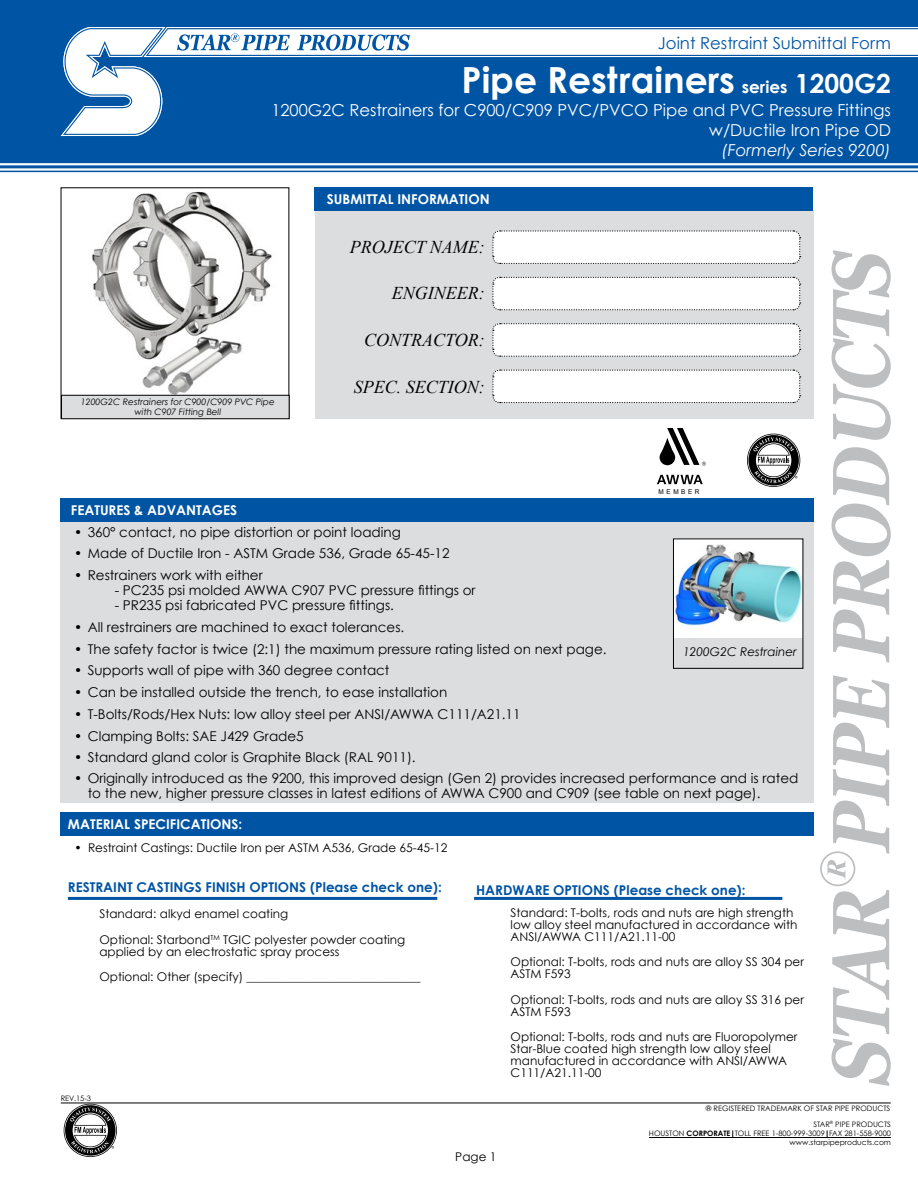
<style>
.page{position:relative;width:918px;height:1188px;background:#fff}
.page>*{position:absolute;margin:0;border:0;box-sizing:border-box;transform-origin:0 0}
.t1{font:700 36px "Century Gothic";color:#fff}
.t2{font:italic 18px "Times New Roman";color:#000}
.t3{font:700 16.8px "Century Gothic";color:#fff}
.t4{font:16.5px/19.8px "Century Gothic";color:#fff;text-align:right}
.t5{font:16.5px "Century Gothic";color:#0054a4}
.t6{font:italic 16.5px "Century Gothic";color:#fff}
.t7{font:13.5px/15px "Century Gothic";color:#000}
.t8{font:700 13.5px "Century Gothic";color:#0054a4}
.t9{font:700 13.5px "Century Gothic";color:#fff}
.t10{font:12px/12px "Century Gothic";color:#000}
.t11{font:italic 12px "Century Gothic";color:#000}
.t12{font:italic 8.85px/10.1px "Century Gothic";color:#000;text-align:center}
.t13{font:7.5px/16px "Century Gothic";color:#000;text-align:right}
.t14{font:6.6px "Arial";letter-spacing:.405em;color:#000;scale:.96 1}
.s1{font-size:26.4px}
.s2{font-weight:700}
</style>
<div class="page">
<svg style="left:832px;top:447px;width:59px;height:216px"></svg>
<svg style="left:832px;top:250px;width:59px;height:190px"></svg>
<svg style="left:820px;top:675px;width:71px;height:411px"></svg>
<hr style="left:61px;top:1103px;width:830px;height:1px;background:#000">
<hr style="left:649px;top:1137px;width:242px;height:1px;background:#000">
<svg style="left:64px;top:1104px;width:53px;height:53px"></svg>
<div style="left:0;top:0;width:918px;height:162px;background:#0054a4"></div>
<svg style="left:60px;top:27px;width:858px;height:109px"></svg>
<img style="left:63px;top:191px;width:224px;height:204px">
<div style="left:62px;top:395px;width:227px;height:24px;background:#dcddde"></div>
<div style="left:61px;top:395px;width:228px;height:24px;border:1px solid #000"></div>
<div style="left:61px;top:505px;width:753px;height:298px;background:#dcddde"></div>
<div style="left:61px;top:498px;width:753px;height:23px;background:#0054a4"></div>
<svg style="left:747px;top:434px;width:53px;height:53px"></svg>
<svg style="left:659px;top:428px;width:47px;height:38px"></svg>
<svg style="left:657px;top:475px;width:46px;height:9px"></svg>
<div style="left:315px;top:211px;width:498px;height:208px;background:#dcddde"></div>
<div style="left:314px;top:188px;width:499px;height:23px;background:#0054a4"></div>
<svg style="left:492px;top:230px;width:309px;height:34px;background:#f6f6f6"></svg>
<svg style="left:492px;top:276px;width:309px;height:35px;background:#f5f6f6"></svg>
<svg style="left:492px;top:323px;width:309px;height:34px;background:#f6f6f6"></svg>
<svg style="left:492px;top:369px;width:309px;height:35px;background:#f5f6f6"></svg>
<div style="left:61px;top:812px;width:753px;height:24px;background:#0054a4"></div>
<hr style="left:474px;top:897px;width:308px;height:3px;background:#0054a4">
<hr style="left:68px;top:897px;width:369px;height:3px;background:#0054a4">
<img style="left:675px;top:541px;width:126px;height:97px">
<div style="left:673px;top:539px;width:130px;height:130px;border:1px solid #000"></div>
<hr style="left:0;top:171px;width:918px;height:1px;background:#0054a4">
<hr style="left:0;top:165px;width:918px;height:3px;background:#0054a4">
<hr style="left:0;top:162px;width:918px;height:1px;background:#0054a4">
<p class="t5" style="left:658px;top:33px;width:235px">Joint Restraint Submittal Form</p>
<h1 class="t1" style="left:462px;top:57px;width:275px">Pipe Restrainers</h1>
<p class="t3" style="left:742px;top:77px;width:151px">series <span class="s1">1200G2</span></p>
<p class="t4" style="left:271px;top:100px;width:621px">1200G2C Restrainers for C900/C909 PVC/PVCO Pipe and PVC Pressure Fittings w/Ductile Iron Pipe OD</p>
<p class="t6" style="left:722px;top:140px;width:171px">(Formerly Series 9200)</p>
<p class="t12" style="left:81px;top:397px;width:195px">1200G2C Restrainers for C900/C909 PVC Pipe with C907 Fitting Bell</p>
<p class="t9" style="left:327px;top:191px;width:164px">SUBMITTAL INFORMATION</p>
<h2 class="t2" style="left:350px;top:235px;width:137px">PROJECT NAME:</h2>
<h2 class="t2" style="left:392px;top:280px;width:94px">ENGINEER:</h2>
<h2 class="t2" style="left:364px;top:328px;width:122px">CONTRACTOR:</h2>
<h2 class="t2" style="left:354px;top:374px;width:133px">SPEC. SECTION:</h2>
<p class="t14" style="left:659px;top:487px;width:44px">MEMBER</p>
<p class="t9" style="left:71px;top:501px;width:168px">FEATURES &amp; ADVANTAGES</p>
<p class="t7" style="left:74px;top:502px;width:10px">•</p>
<p class="t7" style="left:74px;top:524px;width:328px">• 360° contact, no pipe distortion or point loading</p>
<p class="t7" style="left:74px;top:546px;width:377px">• Made of Ductile Iron - ASTM Grade 536, Grade 65-45-12</p>
<p class="t7" style="left:74px;top:568px;width:190px">• Restrainers work with either</p>
<p class="t7" style="left:115px;top:583px;width:362px">- PC235 psi molded AWWA C907 PVC pressure fittings or</p>
<p class="t7" style="left:115px;top:598px;width:281px">- PR235 psi fabricated PVC pressure fittings.</p>
<p class="t7" style="left:74px;top:619px;width:332px">• All restrainers are machined to exact tolerances.</p>
<p class="t7" style="left:74px;top:641px;width:534px">• The safety factor is twice (2:1) the maximum pressure rating listed on next page.</p>
<p class="t7" style="left:74px;top:663px;width:317px">• Supports wall of pipe with 360 degree contact</p>
<p class="t7" style="left:74px;top:685px;width:375px">• Can be installed outside the trench, to ease installation</p>
<p class="t7" style="left:74px;top:706px;width:448px">• T-Bolts/Rods/Hex Nuts: low alloy steel per ANSI/AWWA C111/A21.11</p>
<p class="t7" style="left:74px;top:728px;width:231px">• Clamping Bolts: SAE J429 Grade5</p>
<p class="t7" style="left:74px;top:750px;width:343px">• Standard gland color is Graphite Black (RAL 9011).</p>
<p class="t7" style="left:88px;top:771px;width:712px;text-indent:-14px">• Originally introduced as the 9200, this improved design (Gen 2) provides increased performance and is rated to the new, higher pressure classes in latest editions of AWWA C900 and C909 (see table on next page).</p>
<p class="t11" style="left:683px;top:645px;width:115px">1200G2C Restrainer</p>
<p class="t9" style="left:68px;top:816px;width:176px">MATERIAL SPECIFICATIONS:</p>
<p class="t10" style="left:75px;top:841px;width:374px">• Restraint Castings: Ductile Iron per ASTM A536, Grade 65-45-12</p>
<p class="t8" style="left:68px;top:879px;width:375px">RESTRAINT CASTINGS FINISH OPTIONS (Please check one):</p>
<p class="t10" style="left:99px;top:901px;width:307px;line-height:25.5px">Standard: alkyd enamel coating<br>Optional: Starbond<sup>TM</sup> TGIC polyester powder coating</p>
<p class="t10" style="left:99px;top:938px;width:323px;line-height:25.5px">applied by an electrostatic spray process<br>Optional: Other (specify) _____________________________</p>
<p class="t13" style="left:61px;top:1090px;width:32px">REV.15-3</p>
<p class="t8" style="left:476px;top:881px;width:271px">HARDWARE OPTIONS (Please check one):</p>
<p class="t10" style="left:511px;top:906px;width:288px">Standard: T-bolts, rods and nuts are high strength low alloy steel manufactured in accordance with<br>ANSI/AWWA C111/A21.11-00</p>
<p class="t10" style="left:511px;top:956px;width:295px">Optional: T-bolts, rods and nuts are alloy SS 304 per<br>ASTM F593</p>
<p class="t10" style="left:511px;top:993px;width:295px">Optional: T-bolts, rods and nuts are alloy SS 316 per<br>ASTM F593</p>
<p class="t10" style="left:511px;top:1031px;width:288px">Optional: T-bolts, rods and nuts are Fluoropolymer Star-Blue coated high strength low alloy steel manufactured in accordance with ANSI/AWWA C111/A21.11-00</p>
<p class="t10" style="left:455px;top:1150px;width:43px">Page 1</p>
<p class="t13" style="left:706px;top:1100px;width:187px">® REGISTERED TRADEMARK OF STAR PIPE PRODUCTS<br>STAR<sup>®</sup> PIPE PRODUCTS</p>
<p class="t13" style="left:649px;top:1129px;width:244px;line-height:9px">HOUSTON <span class="s2">CORPORATE</span> TOLL FREE 1-800-999-3009 FAX 281-558-9000 www.starpipeproducts.com</p>
</div>
